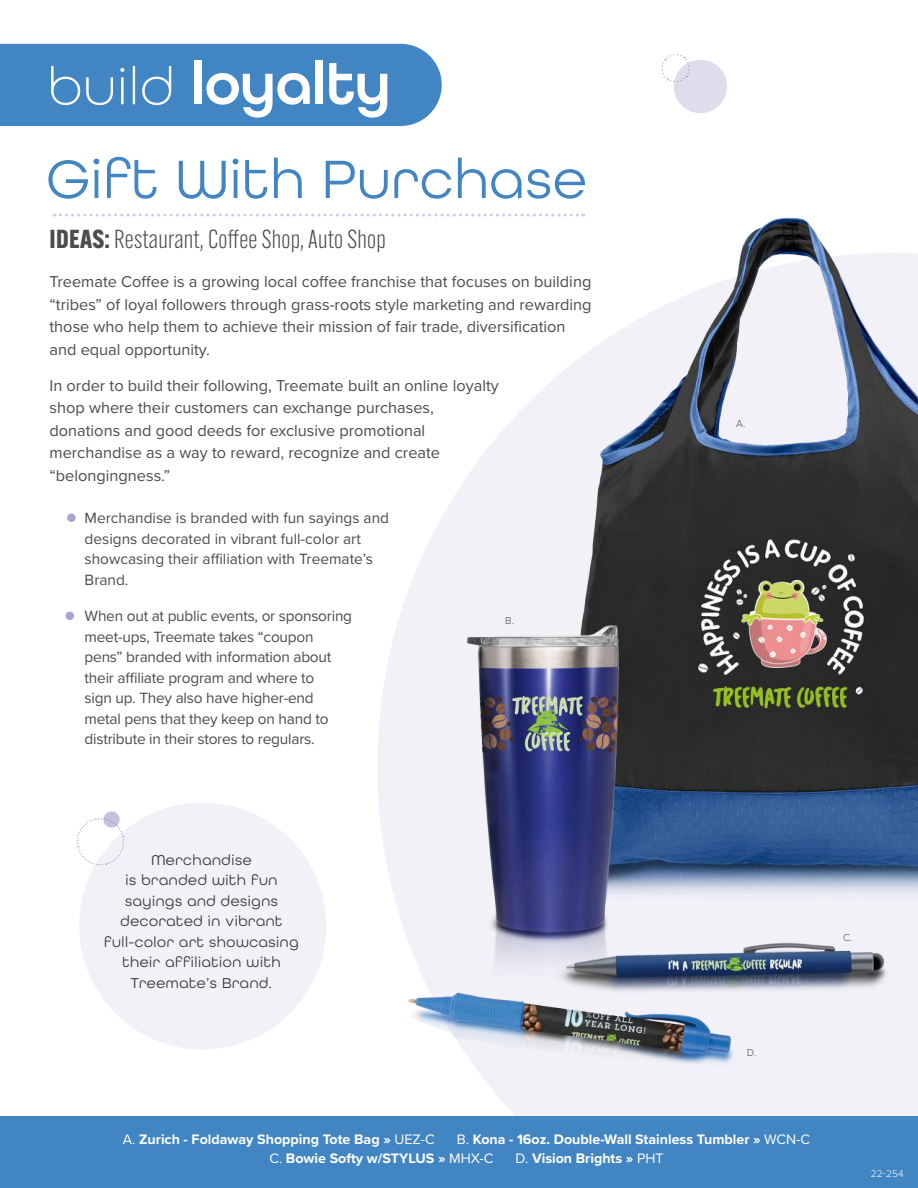
<style>
.page{position:relative;width:918px;height:1188px;background:#fff}
.page>*{position:absolute;margin:0;border:0;box-sizing:border-box;transform-origin:0 0}
.t1{font:600 61.05px "All Round Gothic";letter-spacing:-.015em;color:#fff}
.t2{font:56.85px "All Round Gothic";letter-spacing:.02em;color:#4285c3}
.t3{font:300 25.5px "Alternate Gothic ATF";letter-spacing:.01em;color:#4e4b4c}
.t4{font:16.35px/22.5px "Proxima Nova";color:#4e4b4c}
.t5{font:15.45px/20.5px "Proxima Nova";letter-spacing:-.015em;color:#4e4b4c}
.t6{font:15.15px/20.5px "All Round Gothic";letter-spacing:.04em;color:#393535;text-align:center}
.t7{font:700 14.25px/19.5px "Proxima Nova";color:#fff}
.t8{font:300 10.5px "Proxima Nova";color:#4e4b4c}
.t9{font:300 10.05px "Proxima Nova";color:#fff}
.s1{font-family:"All Round Gothic X Lig";font-weight:400;font-size:52.8px}
.s2{font-weight:700}
.s3{font-weight:400}
</style>
<div class="page">
<img style="left:0;top:43px;width:918px;height:1145px">
<h1 class="t1" style="left:49px;top:47px;width:344px"><span class="s1">build</span> loyalty</h1>
<h2 class="t2" style="left:46px;top:145px;width:542px">Gift With Purchase</h2>
<h3 class="t3" style="left:50px;top:224px;width:338px"><span class="s2">IDEAS:</span> Restaurant, Coffee Shop, Auto Shop</h3>
<p class="t4" style="left:50px;top:270px;width:544px">Treemate Coffee is a growing local coffee franchise that focuses on building “tribes” of loyal followers through grass-roots style marketing and rewarding those who help them to achieve their mission of fair trade, diversification and equal opportunity.</p>
<p class="t4" style="left:50px;top:373px;width:451px">In order to build their following, Treemate built an online loyalty shop where their customers can exchange purchases, donations and good deeds for exclusive promotional merchandise as a way to reward, recognize and create “belongingness.”</p>
<p class="t5" style="left:85px;top:507px;width:306px">Merchandise is branded with fun sayings and designs decorated in vibrant full-color art showcasing their affiliation with Treemate’s Brand.</p>
<p class="t5" style="left:85px;top:605px;width:269px">When out at public events, or sponsoring meet-ups, Treemate takes “coupon pens” branded with information about their affiliate program and where to<br>sign up. They also have higher-end metal pens that they keep on hand to distribute in their stores to regulars.</p>
<p class="t8" style="left:505px;top:614px;width:10px">B.</p>
<p class="t8" style="left:736px;top:418px;width:11px">A.</p>
<p class="t6" style="left:104px;top:849px;width:196px">Merchandise<br>is branded with fun sayings and designs decorated in vibrant full-color art showcasing their affiliation with<br>Treemate’s Brand.</p>
<p class="t8" style="left:747px;top:1046px;width:11px">D.</p>
<p class="t7" style="left:123px;top:1130px;width:313px"><span class="s3">A.</span> Zurich - Foldaway Shopping Tote Bag » <span class="s3">UEZ-C</span></p>
<p class="t7" style="left:269px;top:1130px;width:542px;text-indent:187px"><span class="s3">B.</span> Kona - 16oz. Double-Wall Stainless Tumbler » <span class="s3">WCN-C<br>C.</span> Bowie Softy w/STYLUS » <span class="s3">MHX-C</span></p>
<p class="t7" style="left:515px;top:1149px;width:150px"><span class="s3">D.</span> Vision Brights » <span class="s3">PHT</span></p>
<p class="t8" style="left:843px;top:932px;width:11px">C.</p>
<p class="t9" style="left:871px;top:1168px;width:34px">22-254</p>
</div>
